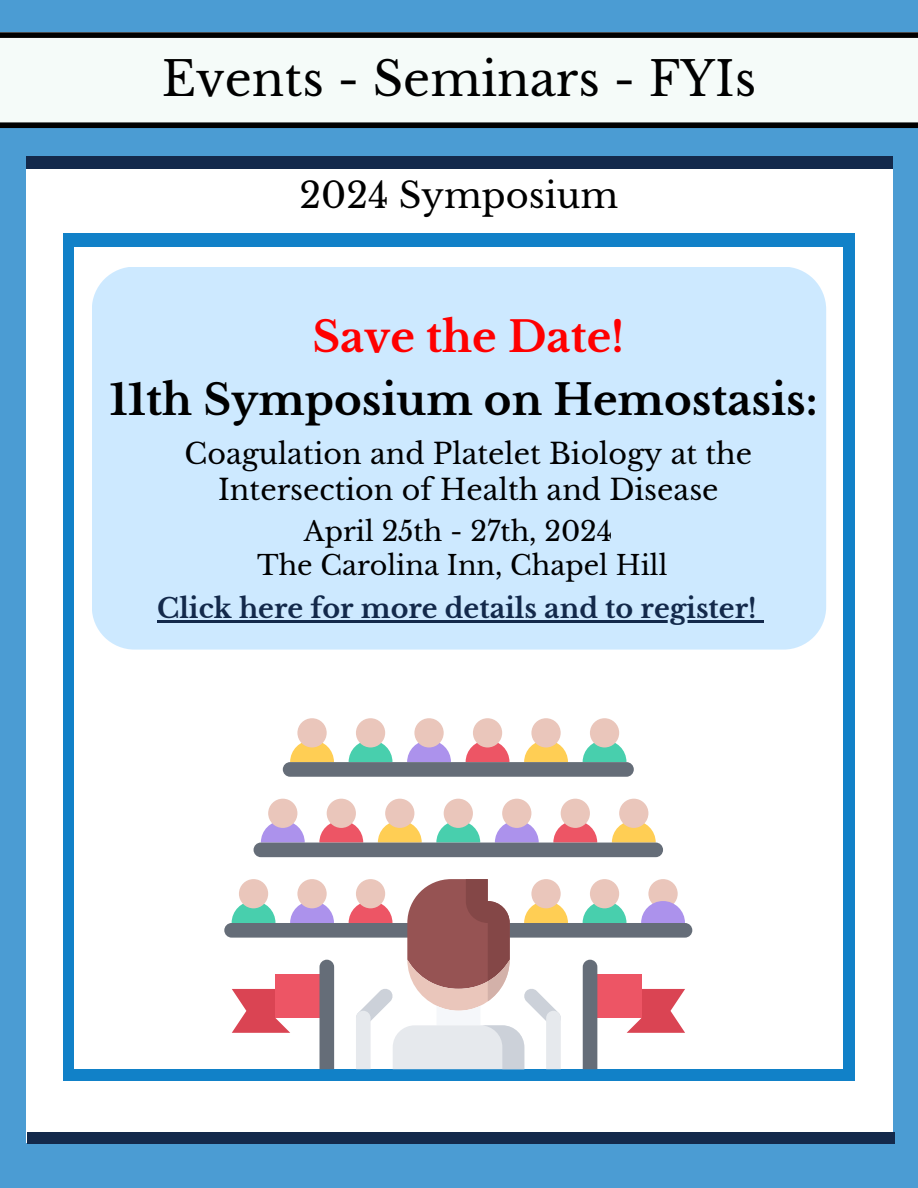
<style>
.page{position:relative;width:918px;height:1188px;background:#4b9cd3}
.page>*{position:absolute;margin:0;border:0;box-sizing:border-box;transform-origin:0 0}
.t1{font:47.25px "Libre Baskerville";color:#000}
.t2{font:700 42px "Libre Baskerville";color:#000}
.t3{font:700 42px "Libre Baskerville";color:#f00}
.t4{font:35.25px "Libre Baskerville";color:#000}
.t5{font:28.5px/36px "Libre Baskerville";color:#000;text-align:center}
.t6{font:27px/33.8px "Libre Baskerville";color:#000;text-align:center}
.t7{font:700 27px "Libre Baskerville";color:#13294b}
</style>
<div class="page">
<div style="left:0;top:32px;width:918px;height:96px;background:#f5fbf9"></div>
<div style="left:0;top:32px;width:918px;height:6px;background:#000"></div>
<div style="left:0;top:122px;width:918px;height:6px;background:#000"></div>
<div style="left:27px;top:156px;width:866px;height:987px;background:#fff"></div>
<div style="left:27px;top:156px;width:866px;height:13px;background:#13294b"></div>
<div style="left:27px;top:1132px;width:867px;height:11px;background:#13294b"></div>
<div style="left:63px;top:233px;width:792px;height:847px;background:#1181c8"></div>
<div style="left:74px;top:247px;width:769px;height:822px;background:#fff"></div>
<div style="left:92px;top:267px;width:734px;height:383px;background:#cde9ff"></div>
<div style="left:224px;top:923px;width:468px;height:15px;background:#656d78;border-radius:7px"></div>
<svg style="left:232px;top:989px;width:58px;height:44px"></svg>
<div style="left:276px;top:974px;width:51px;height:44px;background:#ed5565"></div>
<svg style="left:232px;top:902px;width:43px;height:21px"></svg>
<div style="left:239px;top:879px;width:29px;height:29px;background:#eac6bb;border-radius:50%"></div>
<svg style="left:290px;top:904px;width:44px;height:19px"></svg>
<div style="left:297px;top:879px;width:30px;height:29px;background:#eac6bb;border-radius:50%"></div>
<svg style="left:261px;top:822px;width:44px;height:21px"></svg>
<svg style="left:436px;top:823px;width:44px;height:20px"></svg>
<svg style="left:378px;top:822px;width:44px;height:21px"></svg>
<svg style="left:319px;top:823px;width:44px;height:20px"></svg>
<svg style="left:290px;top:743px;width:44px;height:19px"></svg>
<svg style="left:349px;top:741px;width:43px;height:21px"></svg>
<svg style="left:407px;top:743px;width:44px;height:19px"></svg>
<svg style="left:466px;top:741px;width:43px;height:21px"></svg>
<svg style="left:524px;top:743px;width:44px;height:19px"></svg>
<svg style="left:495px;top:822px;width:44px;height:21px"></svg>
<svg style="left:583px;top:741px;width:43px;height:21px"></svg>
<svg style="left:612px;top:822px;width:44px;height:21px"></svg>
<svg style="left:553px;top:823px;width:44px;height:20px"></svg>
<svg style="left:583px;top:902px;width:43px;height:21px"></svg>
<div style="left:590px;top:879px;width:29px;height:29px;background:#eac6bb;border-radius:50%"></div>
<div style="left:648px;top:879px;width:30px;height:29px;background:#eac6bb;border-radius:50%"></div>
<svg style="left:641px;top:901px;width:44px;height:22px"></svg>
<svg style="left:627px;top:989px;width:58px;height:44px"></svg>
<div style="left:590px;top:974px;width:51px;height:44px;background:#ed5565"></div>
<div style="left:283px;top:762px;width:351px;height:15px;background:#656d78;border-radius:7px"></div>
<div style="left:254px;top:843px;width:409px;height:14px;background:#656d78;border-radius:7px"></div>
<div style="left:297px;top:718px;width:30px;height:29px;background:#eac6bb;border-radius:50%"></div>
<div style="left:356px;top:718px;width:29px;height:29px;background:#eac6bb;border-radius:50%"></div>
<div style="left:414px;top:718px;width:30px;height:29px;background:#eac6bb;border-radius:50%"></div>
<div style="left:473px;top:718px;width:29px;height:29px;background:#eac6bb;border-radius:50%"></div>
<div style="left:531px;top:718px;width:30px;height:29px;background:#eac6bb;border-radius:50%"></div>
<div style="left:590px;top:718px;width:29px;height:29px;background:#eac6bb;border-radius:50%"></div>
<div style="left:268px;top:799px;width:29px;height:29px;background:#eac6bb;border-radius:50%"></div>
<div style="left:444px;top:799px;width:29px;height:29px;background:#eac6bb;border-radius:50%"></div>
<div style="left:385px;top:799px;width:29px;height:29px;background:#eac6bb;border-radius:50%"></div>
<div style="left:327px;top:799px;width:29px;height:29px;background:#eac6bb;border-radius:50%"></div>
<div style="left:502px;top:799px;width:29px;height:29px;background:#eac6bb;border-radius:50%"></div>
<div style="left:619px;top:799px;width:29px;height:29px;background:#eac6bb;border-radius:50%"></div>
<div style="left:561px;top:799px;width:29px;height:29px;background:#eac6bb;border-radius:50%"></div>
<svg style="left:349px;top:879px;width:219px;height:190px"></svg>
<div style="left:320px;top:960px;width:14px;height:109px;background:#656d78"></div>
<div style="left:583px;top:960px;width:14px;height:109px;background:#656d78"></div>
<hr style="left:157px;top:620px;width:599px;height:2px;background:#13294b">
<svg style="left:756px;top:620px;width:8px;height:2px"></svg>
<h1 class="t1" style="left:162px;top:50px;width:596px">Events - Seminars - FYIs</h1>
<p class="t4" style="left:300px;top:174px;width:320px">2024 Symposium</p>
<h2 class="t3" style="left:312px;top:311px;width:314px">Save the Date!</h2>
<h2 class="t2" style="left:110px;top:374px;width:710px">11th Symposium on Hemostasis:</h2>
<p class="t5" style="left:185px;top:436px;width:569px">Coagulation and Platelet Biology at the<br>Intersection of Health and Disease</p>
<p class="t6" style="left:257px;top:515px;width:412px">April 25th - 27th, 2024<br>The Carolina Inn, Chapel Hill</p>
<p class="t7" style="left:157px;top:591px;width:601px">Click here for more details and to register!</p>
</div>
